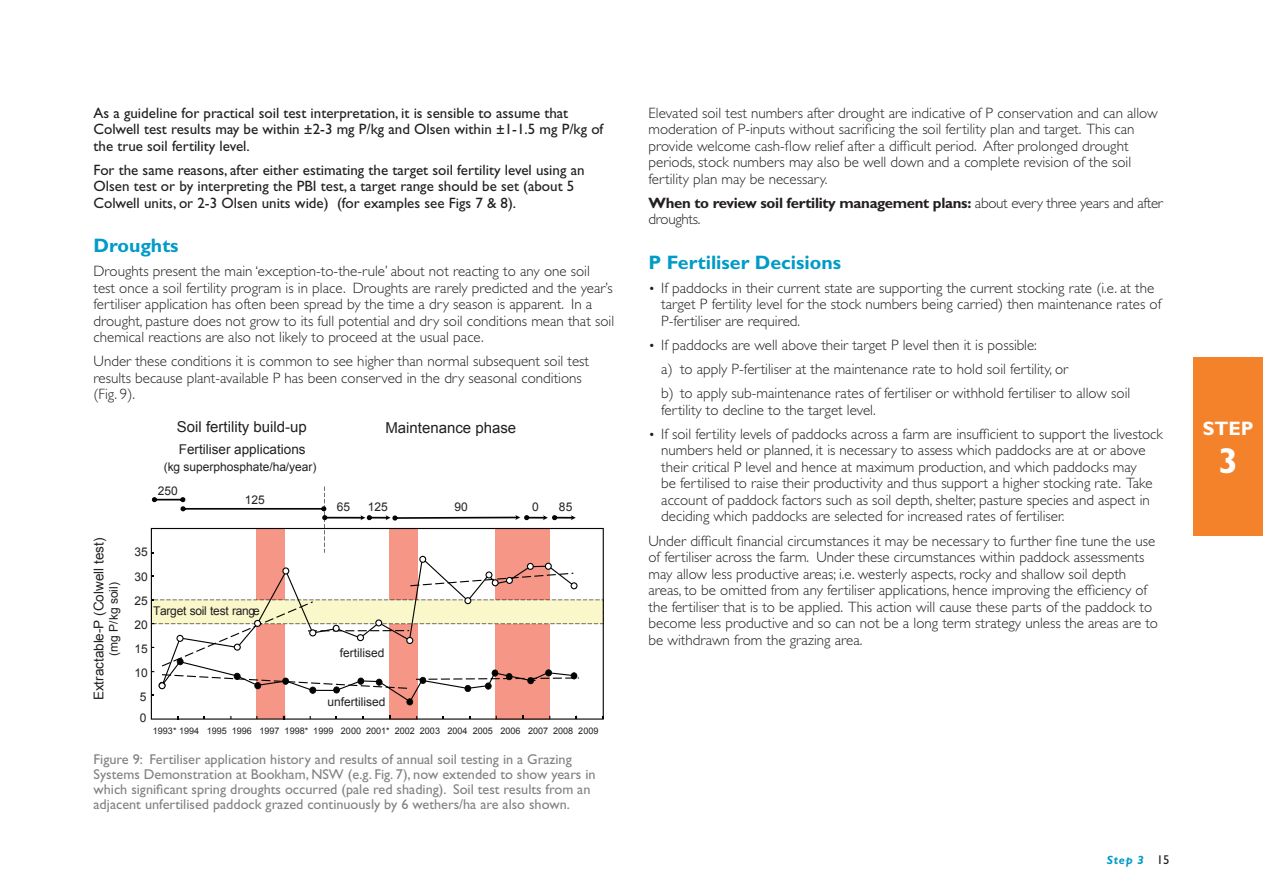
<style>
.page{position:relative;width:1263px;height:893px;background:#fff}
.page>*{position:absolute;margin:0;border:0;box-sizing:border-box;transform-origin:0 0}
.t1{font:700 36px "Gill Sans";color:#fff}
.Level_2_heading{font:700 19.5px "Gill Sans";color:#009bc8}
.t2{font:700 19.5px "Gill Sans";color:#fff}
.body_copy{font:300 15px/16.5px "Gill Sans";color:#231f20}
.bullet_list{font:300 15px/16.5px "Gill Sans";color:#231f20}
.body_copy-2{font:15px/16.5px "Gill Sans";color:#231f20}
.numbered_list3{font:300 15px/16.5px "Gill Sans";color:#231f20}
.body_copy-3{font:700 15px/16.5px "Gill Sans";letter-spacing:-.02em;color:#231f20}
.t3{font:15px "Arial";color:#231f20}
.captions{font:14.25px/15px "Gill Sans";color:#808285}
.t4{font:13.5px "Arial";color:#231f20}
.t5{font:12px "Arial";color:#231f20}
.t6{font:12px "Arial";letter-spacing:-.025em;color:#231f20}
.t7{font:italic 700 12px "Gill Sans";color:#009bc8}
.t8{font:9px "Arial";color:#231f20}
.s1{font-weight:300}
.s2{font-size:13.5px}
.s3{font-weight:400;font-style:normal;font-size:12.75px;color:#231f20}
</style>
<div class="page">
<div style="left:1193px;top:357px;width:70px;height:179px;background:#f4822b"></div>
<svg style="left:151px;top:705px;width:453px;height:15px"></svg>
<svg style="left:151px;top:486px;width:453px;height:219px"></svg>
<p class="body_copy-2" style="left:94px;top:104px;width:511px">As a guideline for practical soil test interpretation, it is sensible to assume that<br>Colwell test results may be within ±2-3 mg P/kg and Olsen within ±1-1.5 mg P/kg of the true soil fertility level.</p>
<p class="body_copy-2" style="left:94px;top:161px;width:492px">For the same reasons, after either estimating the target soil fertility level using an<br>Olsen test or by interpreting the PBI test, a target range should be set (about 5<br>Colwell units, or 2-3 Olsen units wide) (for examples see Figs 7 &amp; 8).</p>
<p class="Level_2_heading" style="left:94px;top:234px;width:87px">Droughts</p>
<p class="body_copy" style="left:94px;top:263px;width:522px">Droughts present the main ‘exception-to-the-rule’ about not reacting to any one soil test once a soil fertility program is in place. Droughts are rarely predicted and the year’s fertiliser application has often been spread by the time a dry season is apparent. In a drought, pasture does not grow to its full potential and dry soil conditions mean that soil chemical reactions are also not likely to proceed at the usual pace.</p>
<p class="body_copy" style="left:94px;top:353px;width:497px">Under these conditions it is common to see higher than normal subsequent soil test results because plant-available P has been conserved in the dry seasonal conditions (Fig. 9).</p>
<p class="t3" style="left:177px;top:417px;width:131px">Soil fertility build-up</p>
<p class="t3" style="left:385px;top:418px;width:132px">Maintenance phase</p>
<p class="t4" style="left:90px;top:700px;width:164px;rotate:-90deg">Extractable-P (Colwell test)</p>
<p class="t5" style="left:106px;top:656px;width:75px;rotate:-90deg">(mg P/kg soil)</p>
<p class="t4" style="left:179px;top:441px;width:128px">Fertiliser applications</p>
<p class="t5" style="left:164px;top:459px;width:154px">(kg superphosphate/ha/year)</p>
<p class="t5" style="left:158px;top:483px;width:21px">250</p>
<p class="t5" style="left:245px;top:492px;width:21px">125</p>
<p class="t5" style="left:337px;top:499px;width:15px">65</p>
<p class="t5" style="left:368px;top:499px;width:22px">125</p>
<p class="t5" style="left:454px;top:499px;width:15px">90</p>
<p class="t5" style="left:135px;top:544px;width:15px">35</p>
<p class="t5" style="left:135px;top:569px;width:15px">30</p>
<p class="t5" style="left:135px;top:593px;width:15px">25</p>
<p class="t6" style="left:153px;top:603px;width:108px">Target soil test range</p>
<p class="t5" style="left:135px;top:616px;width:15px">20</p>
<p class="t5" style="left:135px;top:640px;width:15px">15</p>
<p class="t5" style="left:135px;top:665px;width:15px">10</p>
<p class="t5" style="left:140px;top:688px;width:8px">5</p>
<p class="t5" style="left:140px;top:710px;width:8px">0</p>
<p class="t5" style="left:340px;top:644px;width:46px">fertilised</p>
<p class="t5" style="left:328px;top:694px;width:59px">unfertilised</p>
<p class="t5" style="left:532px;top:499px;width:8px">0</p>
<p class="t5" style="left:559px;top:499px;width:15px">85</p>
<p class="t8" style="left:153px;top:725px;width:447px">1993* 1994 1995 1996 1997 1998* 1999 2000 2001* 2002 2003 2004 2005 2006 2007 2008 2009</p>
<p class="captions" style="left:94px;top:752px;width:504px">Figure 9: Fertiliser application history and results of annual soil testing in a Grazing Systems Demonstration at Bookham, NSW (e.g. Fig. 7), now extended to show years in which significant spring droughts occurred (pale red shading). Soil test results from an adjacent unfertilised paddock grazed continuously by 6 wethers/ha are also shown.</p>
<p class="body_copy" style="left:648px;top:104px;width:511px">Elevated soil test numbers after drought are indicative of P conservation and can allow moderation of P-inputs without sacrificing the soil fertility plan and target. This can provide welcome cash-flow relief after a difficult period. After prolonged drought periods, stock numbers may also be well down and a complete revision of the soil fertility plan may be necessary.</p>
<p class="body_copy-3" style="left:648px;top:194px;width:516px">When to review soil fertility management plans: <span class="s1">about every three years and after droughts.</span></p>
<p class="Level_2_heading" style="left:648px;top:250px;width:194px">P Fertiliser Decisions</p>
<p class="bullet_list" style="left:661px;top:280px;width:501px;text-indent:-13px"><span class="s2">•</span> If paddocks in their current state are supporting the current stocking rate (i.e. at the target P fertility level for the stock numbers being carried) then maintenance rates of<br>P-fertiliser are required.</p>
<p class="bullet_list" style="left:648px;top:337px;width:390px"><span class="s2">•</span> If paddocks are well above their target P level then it is possible:</p>
<p class="numbered_list3" style="left:661px;top:361px;width:408px">a) to apply P-fertiliser at the maintenance rate to hold soil fertility, or</p>
<p class="numbered_list3" style="left:661px;top:385px;width:471px">b) to apply sub-maintenance rates of fertiliser or withhold fertiliser to allow soil fertility to decline to the target level.</p>
<p class="bullet_list" style="left:661px;top:426px;width:503px;text-indent:-13px"><span class="s2">•</span> If soil fertility levels of paddocks across a farm are insufficient to support the livestock numbers held or planned, it is necessary to assess which paddocks are at or above their critical P level and hence at maximum production, and which paddocks may<br>be fertilised to raise their productivity and thus support a higher stocking rate. Take account of paddock factors such as soil depth, shelter, pasture species and aspect in deciding which paddocks are selected for increased rates of fertiliser.</p>
<p class="body_copy" style="left:648px;top:532px;width:511px">Under difficult financial circumstances it may be necessary to further fine tune the use of fertiliser across the farm. Under these circumstances within paddock assessments may allow less productive areas; i.e. westerly aspects, rocky and shallow soil depth areas, to be omitted from any fertiliser applications, hence improving the efficiency of the fertiliser that is to be applied. This action will cause these parts of the paddock to become less productive and so can not be a long term strategy unless the areas are to be withdrawn from the grazing area.</p>
<h2 class="t2" style="left:1203px;top:416px;width:52px">STEP</h2>
<h1 class="t1" style="left:1218px;top:440px;width:21px">3</h1>
<p class="t7" style="left:1107px;top:853px;width:64px">Step 3 <span class="s3">15</span></p>
</div>
